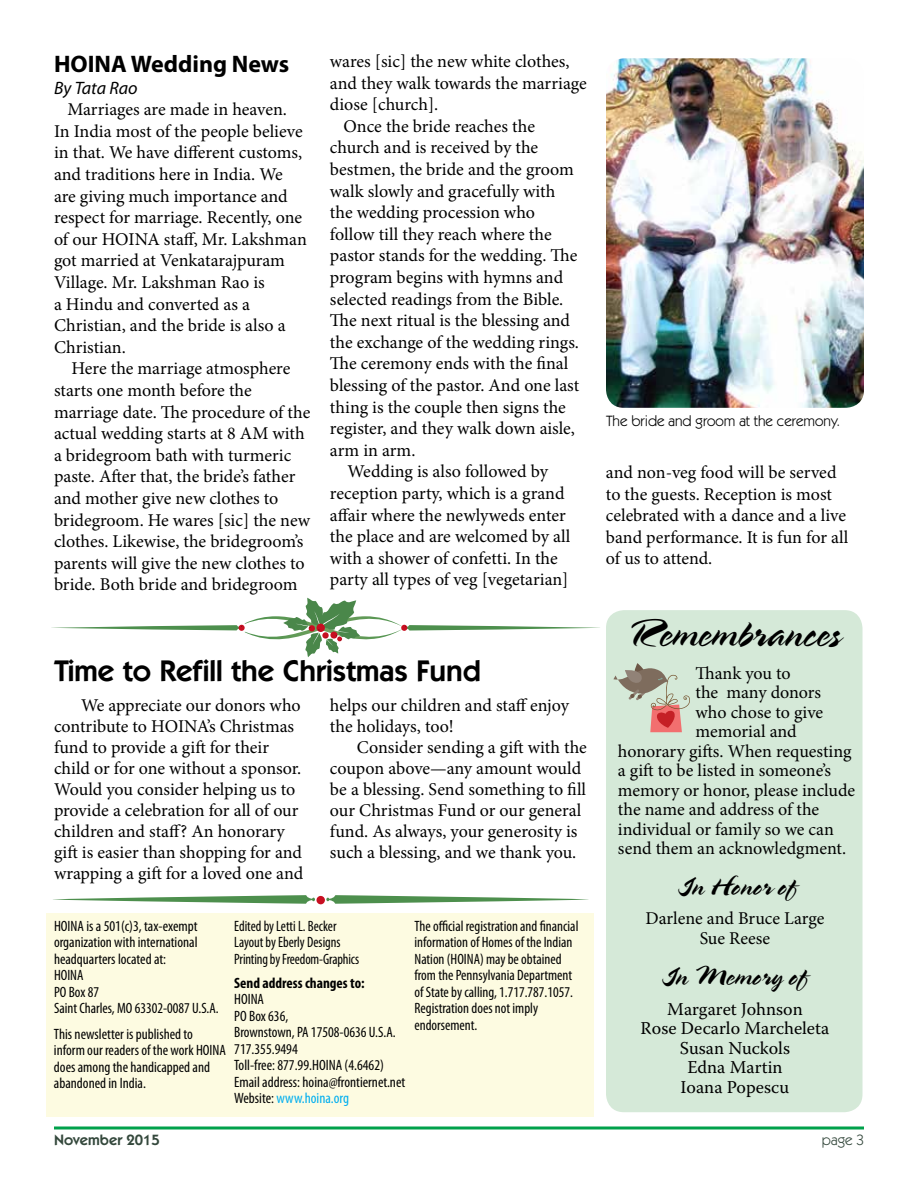
<style>
.page{position:relative;width:918px;height:1188px;background:#fff}
.page>*{position:absolute;margin:0;border:0;box-sizing:border-box;transform-origin:0 0}
.t1{font:40.5px "Spring";color:#000}
.t2{font:600 30px "Itc Kabel";color:#000}
.t3{font:27px "Spring";color:#000}
.t4{font:700 24px "Myriad Pro";color:#000}
.t5{font:18px/21px "Minion Pro";letter-spacing:-.005em;color:#000}
.t6{font:18px/19.5px "Warnock Pro";color:#000;text-align:center}
.t7{font:italic 18px "Myriad Pro";color:#000}
.t8{font:condensed 15px/16.5px "Myriad Pro";color:#000}
.t9{font:condensed 15px/16.5px "Myriad Pro";color:#000;scale:.94 1}
.t10{font:15px "Itc Kabel";color:#000}
.t11{font:600 15px "Itc Kabel";color:#34483c}
.t12{font:15px "Itc Kabel";color:#34483c}
.s1{font-weight:700}
.s2{color:#00aeef}
</style>
<div class="page">
<div style="left:606px;top:610px;width:256px;height:502px;background:#d5e9d8;border-radius:18px"></div>
<svg style="left:54px;top:1126px;width:810px;height:4px;background:#3fb877"></svg>
<div style="left:47px;top:913px;width:547px;height:203px;background:#fdfbe1"></div>
<img style="left:606px;top:58px;width:258px;height:350px">
<svg style="left:613px;top:663px;width:77px;height:69px"></svg>
<svg style="left:51px;top:598px;width:549px;height:59px"></svg>
<svg style="left:53px;top:895px;width:262px;height:9px"></svg>
<svg style="left:326px;top:895px;width:263px;height:9px"></svg>
<div style="left:316px;top:896px;width:9px;height:9px;background:#c70f21;border-radius:50%"></div>
<p class="t4" style="left:54px;top:48px;width:237px">HOINA Wedding News</p>
<p class="t7" style="left:54px;top:76px;width:85px">By Tata Rao</p>
<p class="t5" style="left:68px;top:99px;width:221px">Marriages are made in heaven.</p>
<p class="t5" style="left:54px;top:121px;width:250px">In India most of the people believe</p>
<p class="t5" style="left:54px;top:142px;width:250px">in that. We have different customs,</p>
<p class="t5" style="left:54px;top:164px;width:230px">and traditions here in India. We</p>
<p class="t5" style="left:54px;top:185px;width:235px">are giving much importance and</p>
<p class="t5" style="left:54px;top:207px;width:250px">respect for marriage. Recently, one</p>
<p class="t5" style="left:54px;top:229px;width:254px">of our HOINA staff, Mr. Lakshman</p>
<p class="t5" style="left:54px;top:250px;width:233px">got married at Venkatarajpuram</p>
<p class="t5" style="left:54px;top:272px;width:212px">Village. Mr. Lakshman Rao is</p>
<p class="t5" style="left:54px;top:293px;width:197px">a Hindu and converted as a</p>
<p class="t5" style="left:54px;top:315px;width:233px">Christian, and the bride is also a</p>
<p class="t5" style="left:54px;top:337px;width:73px">Christian.</p>
<p class="t5" style="left:72px;top:358px;width:220px">Here the marriage atmosphere</p>
<p class="t5" style="left:54px;top:380px;width:199px">starts one month before the</p>
<p class="t5" style="left:54px;top:401px;width:258px">marriage date. The procedure of the</p>
<p class="t5" style="left:54px;top:423px;width:252px">actual wedding starts at 8 AM with</p>
<p class="t5" style="left:54px;top:445px;width:239px">a bridegroom bath with turmeric</p>
<p class="t5" style="left:54px;top:466px;width:243px">paste. After that, the bride’s father</p>
<p class="t5" style="left:54px;top:488px;width:226px">and mother give new clothes to</p>
<p class="t5" style="left:54px;top:509px;width:258px">bridegroom. He wares [sic] the new</p>
<p class="t5" style="left:54px;top:531px;width:251px">clothes. Likewise, the bridegroom’s</p>
<p class="t5" style="left:54px;top:553px;width:252px">parents will give the new clothes to</p>
<p class="t5" style="left:54px;top:574px;width:245px">bride. Both bride and bridegroom</p>
<p class="t5" style="left:330px;top:51px;width:241px">wares [sic] the new white clothes,</p>
<p class="t5" style="left:330px;top:73px;width:258px">and they walk towards the marriage</p>
<p class="t5" style="left:330px;top:94px;width:110px">diose [church].</p>
<p class="t5" style="left:343px;top:116px;width:193px">Once the bride reaches the</p>
<p class="t5" style="left:330px;top:137px;width:210px">church and is received by the</p>
<p class="t5" style="left:330px;top:159px;width:246px">bestmen, the bride and the groom</p>
<p class="t5" style="left:330px;top:181px;width:227px">walk slowly and gracefully with</p>
<p class="t5" style="left:330px;top:202px;width:207px">the wedding procession who</p>
<p class="t5" style="left:330px;top:224px;width:223px">follow till they reach where the</p>
<p class="t5" style="left:330px;top:245px;width:249px">pastor stands for the wedding. The</p>
<p class="t5" style="left:330px;top:267px;width:235px">program begins with hymns and</p>
<p class="t5" style="left:330px;top:289px;width:235px">selected readings from the Bible.</p>
<p class="t5" style="left:330px;top:310px;width:242px">The next ritual is the blessing and</p>
<p class="t5" style="left:330px;top:332px;width:251px">the exchange of the wedding rings.</p>
<p class="t5" style="left:330px;top:353px;width:240px">The ceremony ends with the final</p>
<p class="t5" style="left:330px;top:375px;width:251px">blessing of the pastor. And one last</p>
<p class="t5" style="left:330px;top:397px;width:237px">thing is the couple then signs the</p>
<p class="t5" style="left:330px;top:418px;width:246px">register, and they walk down aisle,</p>
<p class="t5" style="left:330px;top:440px;width:87px">arm in arm.</p>
<p class="t5" style="left:348px;top:461px;width:202px">Wedding is also followed by</p>
<p class="t5" style="left:330px;top:483px;width:236px">reception party, which is a grand</p>
<p class="t5" style="left:330px;top:505px;width:237px">affair where the newlyweds enter</p>
<p class="t5" style="left:330px;top:526px;width:242px">the place and are welcomed by all</p>
<p class="t5" style="left:330px;top:548px;width:229px">with a shower of confetti. In the</p>
<p class="t5" style="left:330px;top:569px;width:240px">party all types of veg [vegetarian]</p>
<p class="t2" style="left:54px;top:653px;width:429px">Time to Refill the Christmas Fund</p>
<p class="t5" style="left:54px;top:695px;width:251px;text-indent:27px">We appreciate our donors who contribute to HOINA’s Christmas fund to provide a gift for their child or for one without a sponsor.<br>Would you consider helping us to provide a celebration for all of our children and staff? An honorary gift is easier than shopping for and wrapping a gift for a loved one and</p>
<p class="t5" style="left:330px;top:695px;width:241px">helps our children and staff enjoy</p>
<p class="t5" style="left:330px;top:716px;width:125px">the holidays, too!</p>
<p class="t5" style="left:357px;top:737px;width:231px">Consider sending a gift with the</p>
<p class="t5" style="left:330px;top:758px;width:253px">coupon above—any amount would</p>
<p class="t5" style="left:330px;top:779px;width:258px">be a blessing. Send something to fill</p>
<p class="t5" style="left:330px;top:800px;width:253px">our Christmas Fund or our general</p>
<p class="t5" style="left:330px;top:821px;width:249px">fund. As always, your generosity is</p>
<p class="t5" style="left:330px;top:842px;width:248px">such a blessing, and we thank you.</p>
<p class="t8" style="left:54px;top:917px;width:166px">HOINA is a 501(c)3, tax-exempt organization with international headquarters located at:<br>HOINA<br>PO Box 87<br>Saint Charles, MO 63302-0087 U.S.A.</p>
<p class="t8" style="left:54px;top:1025px;width:174px">This newsletter is published to inform our readers of the work HOINA does among the handicapped and abandoned in India.</p>
<p class="t9" style="left:234px;top:917px;width:134px">Edited by Letti L. Becker<br>Layout by Eberly Designs<br>Printing by Freedom-Graphics</p>
<p class="t8" style="left:234px;top:974px;width:173px"><span class="s1">Send address changes to:<br></span>HOINA<br>PO Box 636,<br>Brownstown, PA 17508-0636 U.S.A.<br>717.355.9494<br>Toll-free: 877.99.HOINA (4.6462)<br>Email address: hoina@frontiernet.net<br>Website: <span class="s2">www.hoina.org</span></p>
<p class="t8" style="left:414px;top:917px;width:165px">The official registration and financial information of Homes of the Indian<br>Nation (HOINA) may be obtained from the Pennsylvania Department of State by calling, 1.717.787.1057.<br>Registration does not imply endorsement.</p>
<p class="t10" style="left:606px;top:413px;width:236px">The bride and groom at the ceremony.</p>
<p class="t5" style="left:606px;top:462px;width:244px;line-height:21.6px">and non-veg food will be served to the guests. Reception is most celebrated with a dance and a live band performance. It is fun for all of us to attend.</p>
<p class="t1" style="left:627px;top:609px;width:215px">Remembrances</p>
<p class="t5" style="left:696px;top:663px;width:97px">Thank you to</p>
<p class="t5" style="left:696px;top:682px;width:127px">the many donors</p>
<p class="t5" style="left:696px;top:702px;width:129px">who chose to give</p>
<p class="t5" style="left:696px;top:721px;width:103px">memorial and</p>
<p class="t5" style="left:618px;top:741px;width:235px">honorary gifts. When requesting</p>
<p class="t5" style="left:618px;top:760px;width:215px">a gift to be listed in someone’s</p>
<p class="t5" style="left:618px;top:780px;width:239px">memory or honor, please include</p>
<p class="t5" style="left:618px;top:799px;width:203px">the name and address of the</p>
<p class="t5" style="left:618px;top:819px;width:217px">individual or family so we can</p>
<p class="t5" style="left:618px;top:838px;width:230px">send them an acknowledgment.</p>
<p class="t3" style="left:678px;top:870px;width:121px">In Honor of</p>
<p class="t5" style="left:646px;top:909px;width:180px;line-height:19.5px;text-align:center">Darlene and Bruce Large<br>Sue Reese</p>
<p class="t3" style="left:662px;top:960px;width:148px">In Memory of</p>
<p class="t6" style="left:641px;top:999px;width:190px">Margaret Johnson<br>Rose Decarlo Marcheleta<br>Susan Nuckols<br>Edna Martin<br>Ioana Popescu</p>
<p class="t11" style="left:54px;top:1131px;width:107px">November 2015</p>
<p class="t12" style="left:822px;top:1131px;width:44px">page 3</p>
</div>
